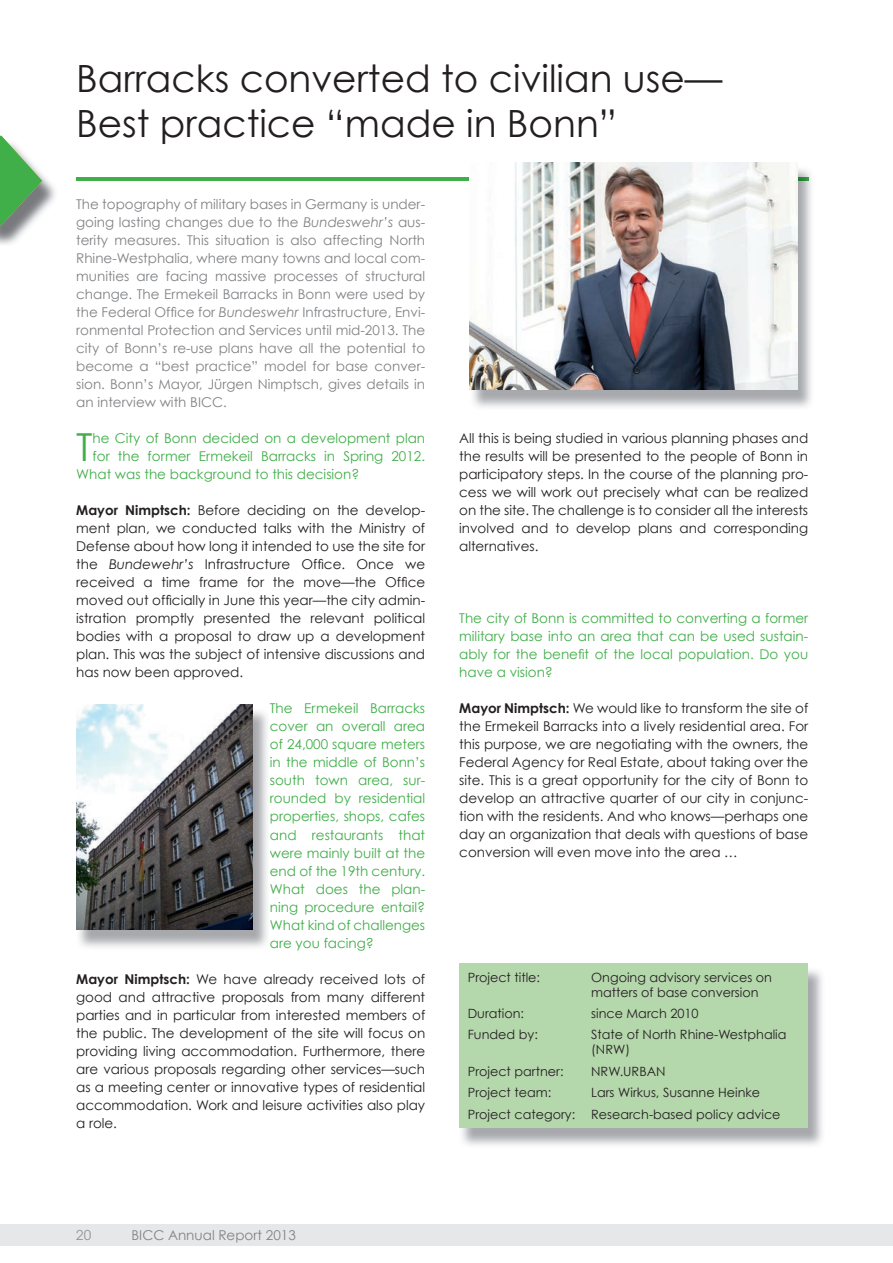
<style>
.page{position:relative;width:893px;height:1263px;background:#fff}
.page>*{position:absolute;margin:0;border:0;box-sizing:border-box;transform-origin:0 0}
.t1{font:38.55px "Century Gothic";color:#40ae49}
.t2{font:37.5px/45px "Century Gothic";color:#231f20}
.t3{font:15px "Avant Garde Gothic Itc T";color:#939598}
.t4{font:13.5px/18px "Century Gothic";letter-spacing:-.005em;color:#231f20;text-align:justify}
.t5{font:13.5px/18px "Century Gothic";color:#808285;text-align:justify}
.t6{font:13.5px/18px "Century Gothic";color:#40ae49;text-align:justify}
.t7{font:12.75px/15px "Century Gothic";color:#231f20}
.s1{font-style:italic}
.s2{font-weight:700}
</style>
<div class="page">
<div style="left:0;top:1224px;width:892px;height:21px;background:#e6e7e9"></div>
<img style="left:0;top:175px;width:55px;height:69px">
<svg style="left:0;top:136px;width:42px;height:89px"></svg>
<hr style="left:76px;top:177px;width:731px;height:3px;background:#40ae49">
<img style="left:459px;top:967px;width:363px;height:178px">
<div style="left:459px;top:963px;width:348px;height:164px;background:#b5d7ac"></div>
<img style="left:470px;top:166px;width:341px;height:241px">
<img style="left:797px;top:177px;width:10px;height:3px">
<img style="left:469px;top:162px;width:328px;height:227px">
<img style="left:76px;top:711px;width:191px;height:236px">
<img style="left:76px;top:704px;width:177px;height:225px">
<h2 class="t2" style="left:76px;top:55px;width:647px">Barracks converted to civilian use—<br>Best practice “made in Bonn”</h2>
<p class="t5" style="left:76px;top:195px;width:350px">The topography of military bases in Germany is under&shy;going lasting changes due to the <span class="s1">Bundeswehr’s</span> aus&shy;terity measures. This situation is also affecting North Rhine-Westphalia, where many towns and local com&shy;munities are facing massive processes of structural change. The Ermekeil Barracks in Bonn were used by the Federal Office for <span class="s1">Bundeswehr</span> Infrastructure, Envi&shy;ronmental Protection and Services until mid-2013. The city of Bonn’s re-use plans have all the potential to become a “best practice” model for base conver&shy;sion. Bonn’s Mayor, Jürgen Nimptsch, gives details in an interview with BICC.</p>
<h1 class="t1" style="left:76px;top:424px;width:18px">T</h1>
<p class="t6" style="left:93px;top:429px;width:334px">he City of Bonn decided on a development plan</p>
<p class="t6" style="left:93px;top:447px;width:334px">for the former Ermekeil Barracks in Spring 2012.</p>
<p class="t6" style="left:76px;top:465px;width:284px">What was the background to this decision?</p>
<p class="t4" style="left:76px;top:501px;width:350px"><span class="s2">Mayor Nimptsch:</span> Before deciding on the develop&shy;ment plan, we conducted talks with the Ministry of Defense about how long it intended to use the site for the <span class="s1">Bundewehr’s</span> Infrastructure Office. Once we received a time frame for the move—the Office moved out officially in June this year—the city admin&shy;istration promptly presented the relevant political bodies with a proposal to draw up a development plan. This was the subject of intensive discussions and has now been approved.</p>
<p class="t6" style="left:270px;top:699px;width:157px">The Ermekeil Barracks cover an overall area of 24,000 square meters in the middle of Bonn’s south town area, sur&shy;rounded by residential properties, shops, cafes and restaurants that were mainly built at the end of the 19th century.<br>What does the plan&shy;ning procedure entail?<br>What kind of challenges are you facing?</p>
<p class="t4" style="left:76px;top:969px;width:350px"><span class="s2">Mayor Nimptsch:</span> We have already received lots of good and attractive proposals from many different parties and in particular from interested members of the public. The development of the site will focus on providing living accommodation. Furthermore, there are various proposals regarding other services—such as a meeting center or innovative types of residential accommodation. Work and leisure activities also play a role.</p>
<p class="t4" style="left:459px;top:429px;width:350px">All this is being studied in various planning phases and the results will be presented to the people of Bonn in participatory steps. In the course of the planning pro&shy;cess we will work out precisely what can be realized on the site. The challenge is to consider all the interests involved and to develop plans and corresponding alternatives.</p>
<p class="t6" style="left:459px;top:609px;width:350px">The city of Bonn is committed to converting a former military base into an area that can be used sustain&shy;ably for the benefit of the local population. Do you have a vision?</p>
<p class="t4" style="left:459px;top:699px;width:350px"><span class="s2">Mayor Nimptsch:</span> We would like to transform the site of the Ermekeil Barracks into a lively residential area. For this purpose, we are negotiating with the owners, the Federal Agency for Real Estate, about taking over the site. This is a great opportunity for the city of Bonn to develop an attractive quarter of our city in conjunc&shy;tion with the residents. And who knows—perhaps one day an organization that deals with questions of base conversion will even move into the area …</p>
<p class="t7" style="left:467px;top:969px;width:74px">Project title:</p>
<p class="t7" style="left:591px;top:969px;width:182px">Ongoing advisory services on matters of base conversion</p>
<p class="t7" style="left:467px;top:1005px;width:58px">Duration:</p>
<p class="t7" style="left:591px;top:1005px;width:109px">since March 2010</p>
<p class="t7" style="left:467px;top:1026px;width:72px">Funded by:</p>
<p class="t7" style="left:591px;top:1026px;width:197px">State of North Rhine-Westphalia (NRW)</p>
<p class="t7" style="left:467px;top:1063px;width:97px">Project partner:</p>
<p class="t7" style="left:591px;top:1063px;width:76px">NRW.URBAN</p>
<p class="t7" style="left:467px;top:1084px;width:85px">Project team:</p>
<p class="t7" style="left:467px;top:1081px;width:314px;line-height:21.5px;text-indent:123px">Lars Wirkus, Susanne Heinke<br>Project category: Research-based policy advice</p>
<p class="t3" style="left:76px;top:1225px;width:16px">20</p>
<p class="t5" style="left:131px;top:1225px;width:166px">BICC Annual Report 2013</p>
</div>
